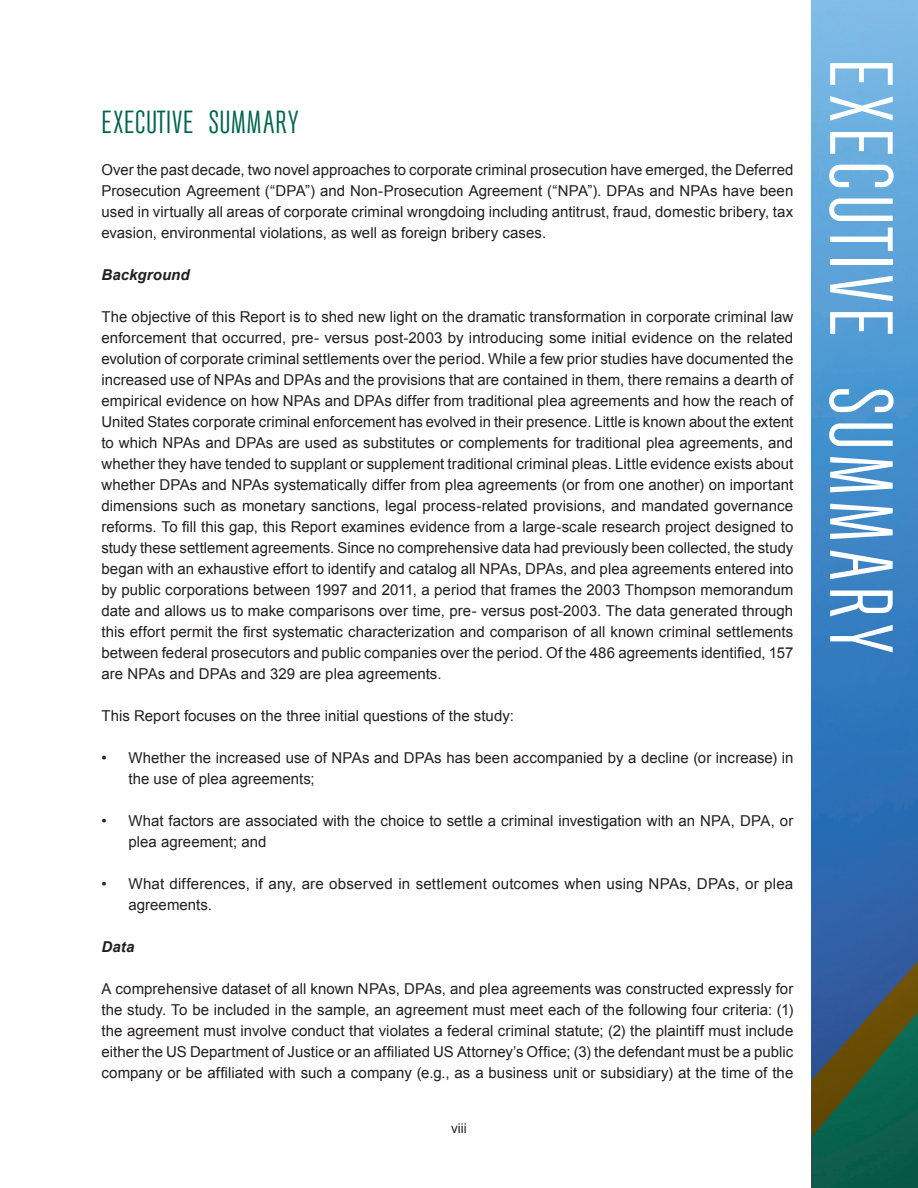
<style>
.page{position:relative;width:918px;height:1188px;background:#fff}
.page>*{position:absolute;margin:0;border:0;box-sizing:border-box;transform-origin:0 0}
.Body_Text{font:75px "Wearetrippin Short";letter-spacing:.035em;color:#fff}
.Body_Text-2{font:27px "Wearetrippin Short";letter-spacing:-.005em;color:#00644d}
.Body_Text-3{font:15px/21px "Arial";letter-spacing:.005em;color:#231f20;text-align:justify}
.Body_Text-4{font:italic 700 15px "Arial";letter-spacing:.005em;color:#231f20}
.t1{font:13.5px "Arial";color:#231f20}
</style>
<div class="page">
<img style="left:812px;top:0;width:106px;height:744px">
<div style="left:811px;top:744px;width:107px;height:129px;background:#2a6eb5"></div>
<svg style="left:811px;top:873px;width:107px;height:315px;background:#2c5c68"></svg>
<p class="Body_Text-2" style="left:101px;top:104px;width:200px">EXECUTIVE SUMMARY</p>
<p class="Body_Text-3" style="left:101px;top:159px;width:693px">Over the past decade, two novel approaches to corporate criminal prosecution have emerged, the Deferred Prosecution Agreement (“DPA”) and Non-Prosecution Agreement (“NPA”). DPAs and NPAs have been used in virtually all areas of corporate criminal wrongdoing including antitrust, fraud, domestic bribery, tax evasion, environmental violations, as well as foreign bribery cases.</p>
<p class="Body_Text-4" style="left:101px;top:264px;width:90px">Background</p>
<p class="Body_Text-3" style="left:101px;top:306px;width:693px">The objective of this Report is to shed new light on the dramatic transformation in corporate criminal law enforcement that occurred, pre- versus post-2003 by introducing some initial evidence on the related evolution of corporate criminal settlements over the period. While a few prior studies have documented the increased use of NPAs and DPAs and the provisions that are contained in them, there remains a dearth of empirical evidence on how NPAs and DPAs differ from traditional plea agreements and how the reach of United States corporate criminal enforcement has evolved in their presence. Little is known about the extent to which NPAs and DPAs are used as substitutes or complements for traditional plea agreements, and whether they have tended to supplant or supplement traditional criminal pleas. Little evidence exists about whether DPAs and NPAs systematically differ from plea agreements (or from one another) on important dimensions such as monetary sanctions, legal process-related provisions, and mandated governance reforms. To fill this gap, this Report examines evidence from a large-scale research project designed to study these settlement agreements. Since no comprehensive data had previously been collected, the study began with an exhaustive effort to identify and catalog all NPAs, DPAs, and plea agreements entered into by public corporations between 1997 and 2011, a period that frames the 2003 Thompson memorandum date and allows us to make comparisons over time, pre- versus post-2003. The data generated through this effort permit the first systematic characterization and comparison of all known criminal settlements between federal prosecutors and public companies over the period. Of the 486 agreements identified, 157 are NPAs and DPAs and 329 are plea agreements.</p>
<p class="Body_Text-3" style="left:101px;top:705px;width:414px">This Report focuses on the three initial questions of the study:</p>
<p class="Body_Text-3" style="left:128px;top:747px;width:666px;text-indent:-27px">• Whether the increased use of NPAs and DPAs has been accompanied by a decline (or increase) in the use of plea agreements;</p>
<p class="Body_Text-3" style="left:128px;top:810px;width:666px;text-indent:-27px">• What factors are associated with the choice to settle a criminal investigation with an NPA, DPA, or plea agreement; and</p>
<p class="Body_Text-3" style="left:128px;top:873px;width:666px;text-indent:-27px">• What differences, if any, are observed in settlement outcomes when using NPAs, DPAs, or plea agreements.</p>
<p class="Body_Text-4" style="left:101px;top:936px;width:34px">Data</p>
<p class="Body_Text-3" style="left:101px;top:978px;width:693px">A comprehensive dataset of all known NPAs, DPAs, and plea agreements was constructed expressly for the study. To be included in the sample, an agreement must meet each of the following four criteria: (1) the agreement must involve conduct that violates a federal criminal statute; (2) the plaintiff must include either the US Department of Justice or an affiliated US Attorney’s Office; (3) the defendant must be a public company or be affiliated with such a company (e.g., as a business unit or subsidiary) at the time of the</p>
<p class="t1" style="left:451px;top:1120px;width:17px">viii</p>
<p class="Body_Text" style="left:910px;top:59px;width:600px;rotate:90deg">EXECUTIVE SUMMARY</p>
</div>
